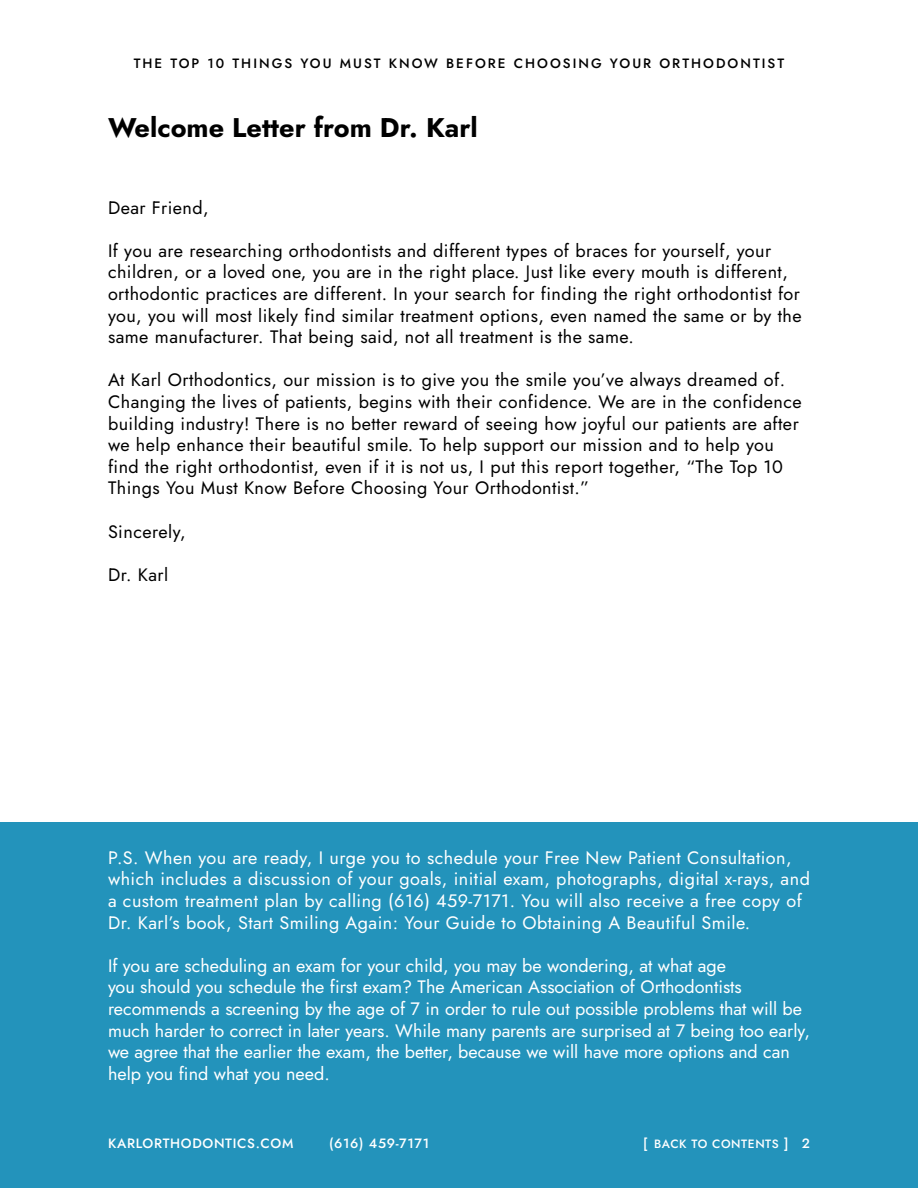
<style>
.page{position:relative;width:918px;height:1188px;background:#fff}
.page>*{position:absolute;margin:0;border:0;box-sizing:border-box;transform-origin:0 0}
.t1{font:700 27px "Jost";color:#000}
.t2{font:18px/21.6px "Jost";letter-spacing:.025em;color:#000}
.t3{font:18px/21.6px "Jost";color:#fff}
.t4{font:18px/21.6px "Jost";letter-spacing:.025em;color:#fff}
.t5{font:500 13.5px "Jost";letter-spacing:.15em;color:#000}
.t6{font:500 13.5px "Jost";letter-spacing:.05em;color:#fff}
.t7{font:500 12px "Jost";letter-spacing:.05em;color:#fff}
.s1{font-size:13.5px}
</style>
<div class="page">
<div style="left:0;top:823px;width:918px;height:365px;background:#2393bb"></div>
<p class="t5" style="left:134px;top:55px;width:652px">THE TOP 10 THINGS YOU MUST KNOW BEFORE CHOOSING YOUR ORTHODONTIST</p>
<h1 class="t1" style="left:108px;top:109px;width:371px">Welcome Letter from Dr. Karl</h1>
<p class="t2" style="left:108px;top:197px;width:102px">Dear Friend,</p>
<p class="t2" style="left:108px;top:240px;width:695px">If you are researching orthodontists and different types of braces for yourself, your children, or a loved one, you are in the right place. Just like every mouth is different, orthodontic practices are different. In your search for finding the right orthodontist for you, you will most likely find similar treatment options, even named the same or by the same manufacturer. That being said, not all treatment is the same.</p>
<p class="t2" style="left:108px;top:370px;width:695px">At Karl Orthodontics, our mission is to give you the smile you’ve always dreamed of.<br>Changing the lives of patients, begins with their confidence. We are in the confidence building industry! There is no better reward of seeing how joyful our patients are after we help enhance their beautiful smile. To help support our mission and to help you find the right orthodontist, even if it is not us, I put this report together, “The Top 10<br>Things You Must Know Before Choosing Your Orthodontist.”</p>
<p class="t2" style="left:108px;top:521px;width:79px">Sincerely,</p>
<p class="t2" style="left:108px;top:564px;width:62px">Dr. Karl</p>
<p class="t4" style="left:108px;top:847px;width:703px">P.S. When you are ready, I urge you to schedule your Free New Patient Consultation, which includes a discussion of your goals, initial exam, photographs, digital x-rays, and a custom treatment plan by calling (616) 459-7171. You will also receive a free copy of Dr. Karl’s book, Start Smiling Again: Your Guide to Obtaining A Beautiful Smile.</p>
<p class="t3" style="left:108px;top:955px;width:703px">If you are scheduling an exam for your child, you may be wondering, at what age<br>you should you schedule the first exam? The American Association of Orthodontists recommends a screening by the age of 7 in order to rule out possible problems that will be much harder to correct in later years. While many parents are surprised at 7 being too early, we agree that the earlier the exam, the better, because we will have more options and can help you find what you need.</p>
<p class="t6" style="left:108px;top:1135px;width:187px">KARLORTHODONTICS.COM</p>
<p class="t6" style="left:329px;top:1135px;width:102px">(616) 459-7171</p>
<p class="t7" style="left:643px;top:1136px;width:168px"><span class="s1">[</span> BACK TO CONTENTS <span class="s1">] 2</span></p>
</div>
